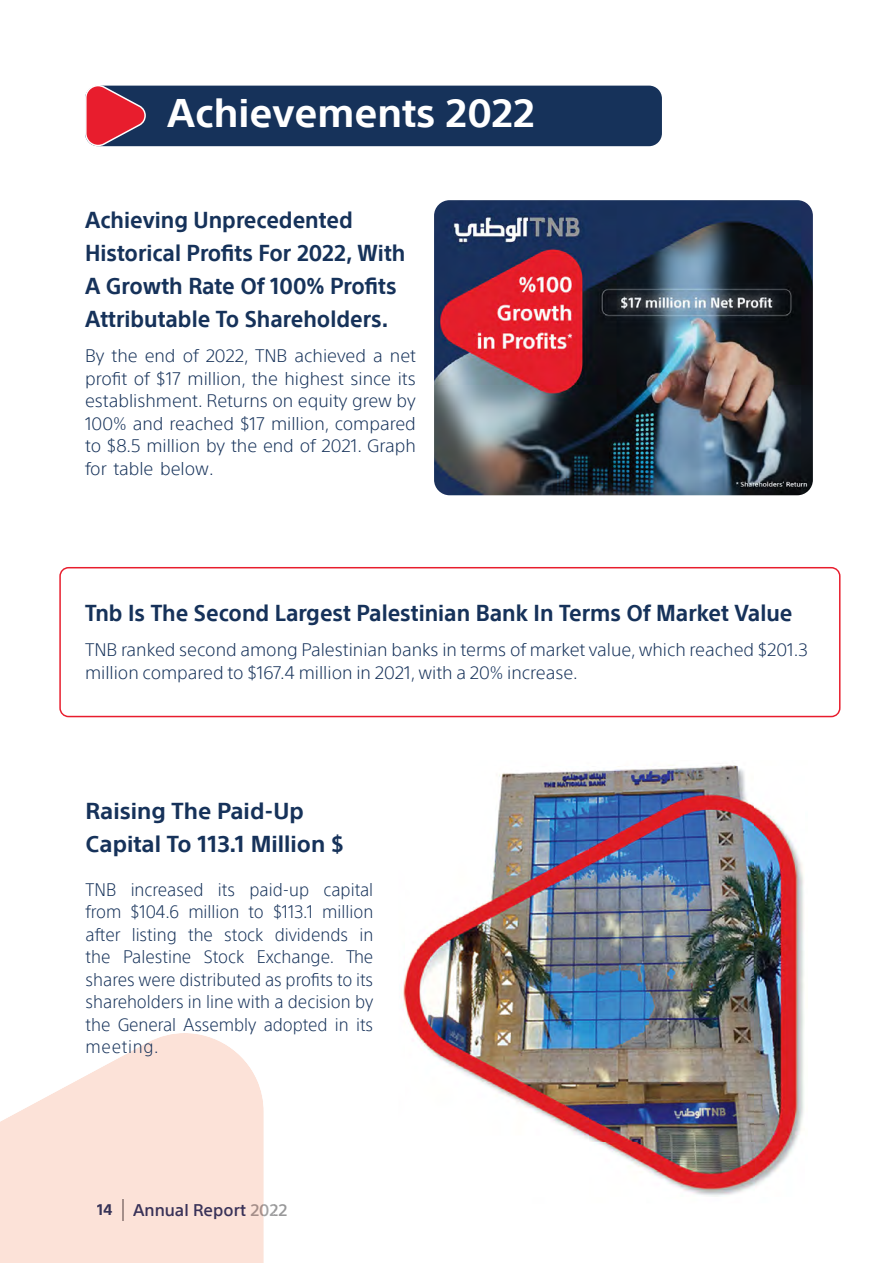
<style>
.page{position:relative;width:893px;height:1263px;background:#fff}
.page>*{position:absolute;margin:0;border:0;box-sizing:border-box;transform-origin:0 0}
.t1{font:700 39px "SST Arabic";color:#fff}
.t2{font:700 22.5px/33px "SST Arabic";color:#16325a;scale:.95 1}
.t3{font:700 22.5px/33px "SST Arabic";color:#16325a}
.t4{font:300 17.7px/22.5px "SST Arabic";color:#16325a;text-align:justify}
.t5{font:300 17.7px/22.5px "SST Arabic";color:#16325a;text-align:justify;scale:.95 1}
.t6{font:500 16.5px "SST Arabic";color:#393258}
.t7{font:700 15px "SST Arabic";color:#16325a}
.s1{color:#a48e89}
.s2{color:#a1a1a2}
.s3{color:#989899}
</style>
<div class="page">
<svg style="left:59px;top:567px;width:781px;height:150px"></svg>
<div style="left:85px;top:86px;width:577px;height:60px;background:#16325a;border-radius:13px"></div>
<img style="left:405px;top:767px;width:399px;height:429px">
<svg style="left:85px;top:85px;width:62px;height:62px"></svg>
<svg style="left:0;top:1033px;width:264px;height:230px;background:#fce6dd"></svg>
<img style="left:434px;top:200px;width:379px;height:295px;border-radius:16px">
<h1 class="t1" style="left:167px;top:91px;width:369px">Achievements 2022</h1>
<p class="t2" style="left:85px;top:204px;width:339px">Achieving Unprecedented<br>Historical Profits For 2022, With<br>A Growth Rate Of 100% Profits<br>Attributable To Shareholders.</p>
<p class="t4" style="left:85px;top:345px;width:332px">By the end of 2022, TNB achieved a net profit of $17 million, the highest since its establishment. Returns on equity grew by 100% and reached $17 million, compared to $8.5 million by the end of 2021. Graph for table below.</p>
<p class="t2" style="left:85px;top:597px;width:746px">Tnb Is The Second Largest Palestinian Bank In Terms Of Market Value</p>
<p class="t4" style="left:85px;top:639px;width:724px">TNB ranked second among Palestinian banks in terms of market value, which reached $201.3 million compared to $167.4 million in 2021, with a 20% increase.</p>
<p class="t3" style="left:86px;top:795px;width:260px">Raising The Paid-Up<br>Capital To 113.1 Million $</p>
<p class="t5" style="left:86px;top:878px;width:304px">TNB increased its paid-up capital from $104.6 million to $113.1 million after listing the stock dividends in the Palestine Stock Exchange. The shares were distributed as profits to its shareholders in line with a decision by the General Assembly adopted in its meeting.</p>
<p class="t7" style="left:97px;top:1201px;width:17px">14</p>
<p class="t6" style="left:133px;top:1201px;width:156px">Annual Report <span class="s1">20</span><span class="s2">2</span><span class="s3">2</span></p>
</div>
